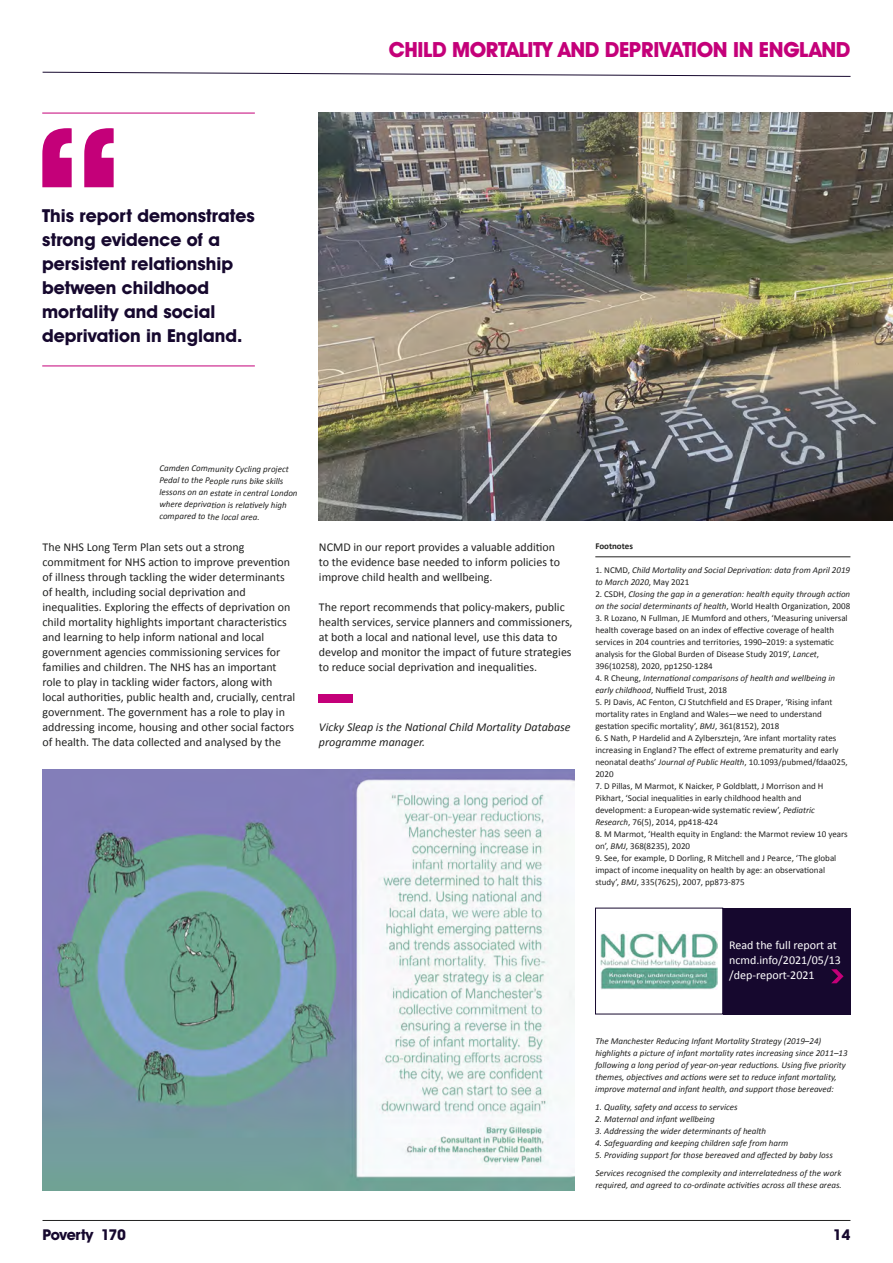
<style>
.page{position:relative;width:893px;height:1263px;background:#fff}
.page>*{position:absolute;margin:0;border:0;box-sizing:border-box;transform-origin:0 0}
.t1{font:700 180px "Avant Garde IT Cby BT";color:#c40079}
.t2{font:700 21px "Avant Garde IT Cby BT";letter-spacing:-.02em;color:#c40079}
.t3{font:700 18px/24px "Avant Garde IT Cby BT";color:#16082e}
.t4{font:700 15px "Avant Garde IT Cby BT";letter-spacing:-.02em;color:#16082e}
.t5{font:12px/15px "Calibri";color:#222221}
.t6{font:italic 12px/15px "Calibri";color:#222221}
.t7{font:12px/15px "Calibri";color:#fff}
.t8{font:italic 9px/12px "Calibri";color:#222221}
.t9{font:9px/12px "Calibri";color:#222221}
.t10{font:700 9px "Calibri";color:#222221}
.s1{font-style:normal}
.s2{font-style:italic}
</style>
<div class="page">
<hr style="left:43px;top:1220px;width:807px;height:1px;background:#222221">
<hr style="left:595px;top:556px;width:255px;height:1px;background:#222221">
<img style="left:43px;top:770px;width:531px;height:421px">
<img style="left:319px;top:113px;width:574px;height:408px">
<img style="left:601px;top:931px;width:117px;height:59px">
<div style="left:595px;top:908px;width:128px;height:106px;border:1px solid #16082e"></div>
<div style="left:319px;top:694px;width:34px;height:8px;background:#c40079"></div>
<svg style="left:42px;top:71px;width:809px;height:6px"></svg>
<hr style="left:42px;top:366px;width:213px;height:1px;background:#c40079">
<hr style="left:42px;top:113px;width:213px;height:1px;background:#c40079">
<div style="left:723px;top:908px;width:127px;height:106px;background:#16082e"></div>
<svg style="left:831px;top:969px;width:12px;height:14px"></svg>
<p class="t1" style="left:34px;top:131px;width:89px">“</p>
<p class="t3" style="left:42px;top:205px;width:214px">This report demonstrates strong evidence of a persistent relationship between childhood mortality and social deprivation in England.</p>
<p class="t8" style="left:159px;top:463px;width:140px">Camden Community Cycling project Pedal to the People runs bike skills lessons on an estate in central London where deprivation is relatively high compared to the local area.</p>
<p class="t2" style="left:389px;top:43px;width:463px">CHILD MORTALITY AND DEPRIVATION IN ENGLAND</p>
<p class="t5" style="left:43px;top:541px;width:254px">The NHS Long Term Plan sets out a strong commitment for NHS action to improve prevention of illness through tackling the wider determinants of health, including social deprivation and inequalities. Exploring the effects of deprivation on child mortality highlights important characteristics and learning to help inform national and local government agencies commissioning services for families and children. The NHS has an important role to play in tackling wider factors, along with local authorities, public health and, crucially, central government. The government has a role to play in addressing income, housing and other social factors of health. The data collected and analysed by the</p>
<p class="t10" style="left:595px;top:542px;width:39px">Footnotes</p>
<p class="t5" style="left:319px;top:541px;width:243px">NCMD in our report provides a valuable addition to the evidence base needed to inform policies to improve child health and wellbeing.</p>
<p class="t5" style="left:319px;top:601px;width:255px">The report recommends that policy‐makers, public health services, service planners and commissioners, at both a local and national level, use this data to develop and monitor the impact of future strategies to reduce social deprivation and inequalities.</p>
<p class="t8" style="left:595px;top:565px;width:256px"><span class="s1">1. NCMD,</span> Child Mortality and Social Deprivation: data from April 2019 to March 2020<span class="s1">, May 2021</span></p>
<p class="t8" style="left:595px;top:589px;width:256px"><span class="s1">2. CSDH,</span> Closing the gap in a generation: health equity through action on the social determinants of health<span class="s1">, World Health Organization, 2008</span></p>
<p class="t9" style="left:595px;top:613px;width:254px">3. R Lozano, N Fullman, JE Mumford and others, ‘Measuring universal health coverage based on an index of effective coverage of health services in 204 countries and territories, 1990–2019: a systematic analysis for the Global Burden of Disease Study 2019’, <span class="s2">Lancet</span>, 396(10258), 2020, pp1250‐1284</p>
<p class="t8" style="left:595px;top:673px;width:241px"><span class="s1">4. R Cheung,</span> International comparisons of health and wellbeing in early childhood<span class="s1">, Nuffield Trust, 2018</span></p>
<p class="t9" style="left:595px;top:697px;width:239px">5. PJ Davis, AC Fenton, CJ Stutchfield and ES Draper, ‘Rising infant mortality rates in England and Wales—we need to understand gestation specific mortality’, <span class="s2">BMJ</span>, 361(8152), 2018</p>
<p class="t9" style="left:595px;top:733px;width:254px">6. S Nath, P Hardelid and A Zylbersztejn, ‘Are infant mortality rates increasing in England? The effect of extreme prematurity and early neonatal deaths’ <span class="s2">Journal of Public Health</span>, 10.1093/pubmed/fdaa025, 2020</p>
<p class="t9" style="left:595px;top:781px;width:230px">7. D Pillas, M Marmot, K Naicker, P Goldblatt, J Morrison and H Pikhart, ‘Social inequalities in early childhood health and development: a European‐wide systematic review’, <span class="s2">Pediatric Research</span>, 76(5), 2014, pp418‐424</p>
<p class="t9" style="left:595px;top:829px;width:254px">8. M Marmot, ‘Health equity in England: the Marmot review 10 years on’, <span class="s2">BMJ</span>, 368(8235), 2020</p>
<p class="t9" style="left:595px;top:853px;width:243px">9. See, for example, D Dorling, R Mitchell and J Pearce, ‘The global impact of income inequality on health by age: an observational study’, <span class="s2">BMJ</span>, 335(7625), 2007, pp873‐875</p>
<p class="t6" style="left:319px;top:721px;width:253px">Vicky Sleap is the National Child Mortality Database programme manager.</p>
<p class="t7" style="left:729px;top:938px;width:113px">Read the full report at ncmd.info/2021/05/13 /dep‐report‐2021</p>
<p class="t8" style="left:595px;top:1036px;width:254px">The Manchester Reducing Infant Mortality Strategy (2019–24) highlights a picture of infant mortality rates increasing since 2011–13 following a long period of year‐on‐year reductions. Using five priority themes, objectives and actions were set to reduce infant mortality, improve maternal and infant health, and support those bereaved:</p>
<p class="t8" style="left:595px;top:1102px;width:144px">1. Quality, safety and access to services</p>
<p class="t8" style="left:595px;top:1114px;width:121px">2. Maternal and infant wellbeing</p>
<p class="t8" style="left:595px;top:1126px;width:172px">3. Addressing the wider determinants of health</p>
<p class="t8" style="left:595px;top:1138px;width:194px">4. Safeguarding and keeping children safe from harm</p>
<p class="t8" style="left:595px;top:1150px;width:239px">5. Providing support for those bereaved and affected by baby loss</p>
<p class="t8" style="left:595px;top:1168px;width:248px">Services recognised the complexity and interrelatedness of the work required, and agreed to co‐ordinate activities across all these areas.</p>
<p class="t4" style="left:43px;top:1229px;width:85px">Poverty 170</p>
<p class="t4" style="left:833px;top:1229px;width:19px">14</p>
</div>
